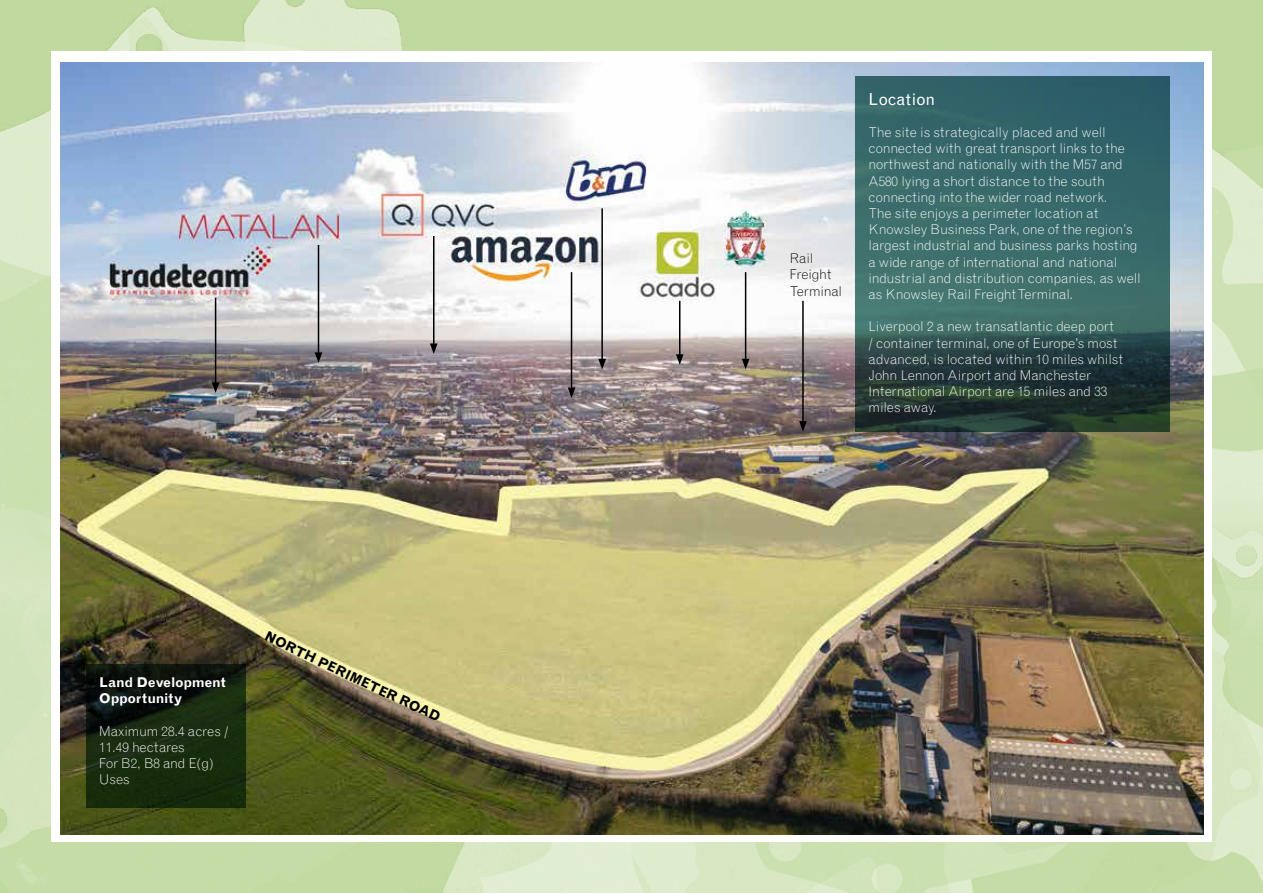
<style>
.page{position:relative;width:1263px;height:893px;background:#fff}
.page>*{position:absolute;margin:0;border:0;box-sizing:border-box;transform-origin:0 0}
.t1{font:16.5px "Grotesque";color:#fff}
.t2{font:300 13.5px/16.2px "Grotesque";letter-spacing:-.01em;color:#fff}
.t3{font:700 13.5px/16.2px "Grotesque";letter-spacing:-.02em;color:#fff}
.t4{font:300 13.5px/16.2px "Grotesque";letter-spacing:-.015em;color:#000}
.t5{font:700 13.5px "Grotesque";color:#000}
</style>
<div class="page">
<img style="left:0;top:0;width:1263px;height:463px">
<img style="left:0;top:463px;width:1263px;height:430px">
<div style="left:51px;top:51px;width:1161px;height:791px;background:#fff"></div>
<img style="left:60px;top:62px;width:1144px;height:773px">
<svg style="left:86px;top:664px;width:160px;height:144px;background:#13230d"></svg>
<svg style="left:855px;top:77px;width:314px;height:355px;background:#325c5c"></svg>
<hr style="left:215px;top:298px;width:1px;height:87px;background:#000">
<svg style="left:212px;top:382px;width:7px;height:11px"></svg>
<hr style="left:318px;top:245px;width:1px;height:110px;background:#000">
<svg style="left:315px;top:352px;width:7px;height:11px"></svg>
<hr style="left:433px;top:236px;width:1px;height:110px;background:#000">
<svg style="left:430px;top:343px;width:8px;height:11px"></svg>
<hr style="left:571px;top:272px;width:1px;height:118px;background:#000">
<svg style="left:568px;top:387px;width:7px;height:11px"></svg>
<hr style="left:601px;top:208px;width:2px;height:153px;background:#000">
<svg style="left:598px;top:359px;width:8px;height:10px"></svg>
<hr style="left:745px;top:272px;width:1px;height:89px;background:#000">
<svg style="left:742px;top:359px;width:7px;height:10px"></svg>
<hr style="left:802px;top:301px;width:2px;height:122px;background:#000">
<svg style="left:799px;top:421px;width:8px;height:11px"></svg>
<hr style="left:679px;top:301px;width:1px;height:56px;background:#000">
<svg style="left:676px;top:354px;width:8px;height:11px"></svg>
<svg style="left:418px;top:704px;width:23px;height:17px"></svg>
<p class="t3" style="left:99px;top:674px;width:128px">Land Development<br>Opportunity</p>
<p class="t2" style="left:99px;top:723px;width:131px">Maximum 28.4 acres /<br>11.49 hectares<br>For B2, B8 and E(g)<br>Uses</p>
<p class="t5" style="left:269px;top:627px;width:96px;rotate:26deg">NORTH PERI</p>
<p class="t5" style="left:354px;top:669px;width:78px;rotate:25deg">METER RO</p>
<p class="t4" style="left:790px;top:250px;width:54px">Rail<br>Freight<br>Terminal</p>
<p class="t1" style="left:868px;top:89px;width:68px">Location</p>
<p class="t2" style="left:868px;top:124px;width:274px">The site is strategically placed and well connected with great transport links to the northwest and nationally with the M57 and A580 lying a short distance to the south connecting into the wider road network.<br>The site enjoys a perimeter location at Knowsley Business Park, one of the region’s largest industrial and business parks hosting a wide range of international and national industrial and distribution companies, as well as Knowsley Rail Freight Terminal.</p>
<p class="t2" style="left:868px;top:318px;width:256px">Liverpool 2 a new transatlantic deep port<br>/ container terminal, one of Europe’s most advanced, is located within 10 miles whilst John Lennon Airport and Manchester International Airport are 15 miles and 33 miles away.</p>
</div>
